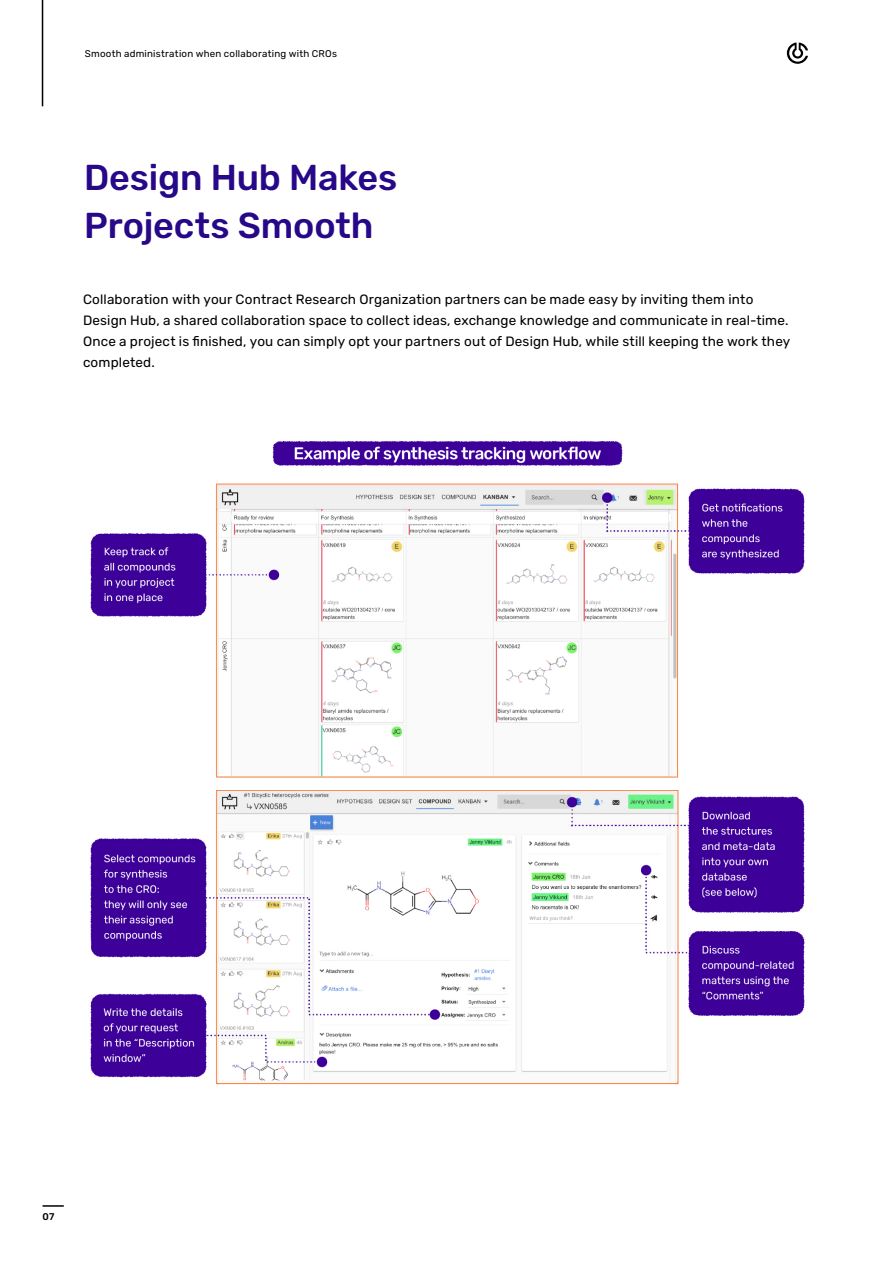
<style>
.page{position:relative;width:893px;height:1263px;background:#fff}
.page>*{position:absolute;margin:0;border:0;box-sizing:border-box;transform-origin:0 0}
.H1_Chapter_Title{font:500 36px "Rubik";letter-spacing:-.005em;color:#260888}
.Text_Style{font:13.5px/21px "Rubik";letter-spacing:.01em;color:#000}
.t1{font:9.75px "Rubik";letter-spacing:.025em;color:#000}
.t2{font:500 9.75px "Rubik";color:#000}
</style>
<div class="page">
<hr style="left:43px;top:1205px;width:21px;height:2px;background:#000">
<svg style="left:787px;top:42px;width:21px;height:22px"></svg>
<hr style="left:42px;top:0;width:1px;height:106px;background:#000">
<img style="left:90px;top:441px;width:715px;height:644px">
<p class="t1" style="left:85px;top:48px;width:254px">Smooth administration when collaborating with CROs</p>
<p class="H1_Chapter_Title" style="left:84px;top:158px;width:315px">Design Hub Makes</p>
<p class="H1_Chapter_Title" style="left:84px;top:206px;width:291px">Projects Smooth</p>
<p class="Text_Style" style="left:83px;top:289px;width:709px">Collaboration with your Contract Research Organization partners can be made easy by inviting them into Design Hub, a shared collaboration space to collect ideas, exchange knowledge and communicate in real-time.<br>Once a project is finished, you can simply opt your partners out of Design Hub, while still keeping the work they completed.</p>
<p class="t2" style="left:43px;top:1211px;width:13px">07</p>
</div>
